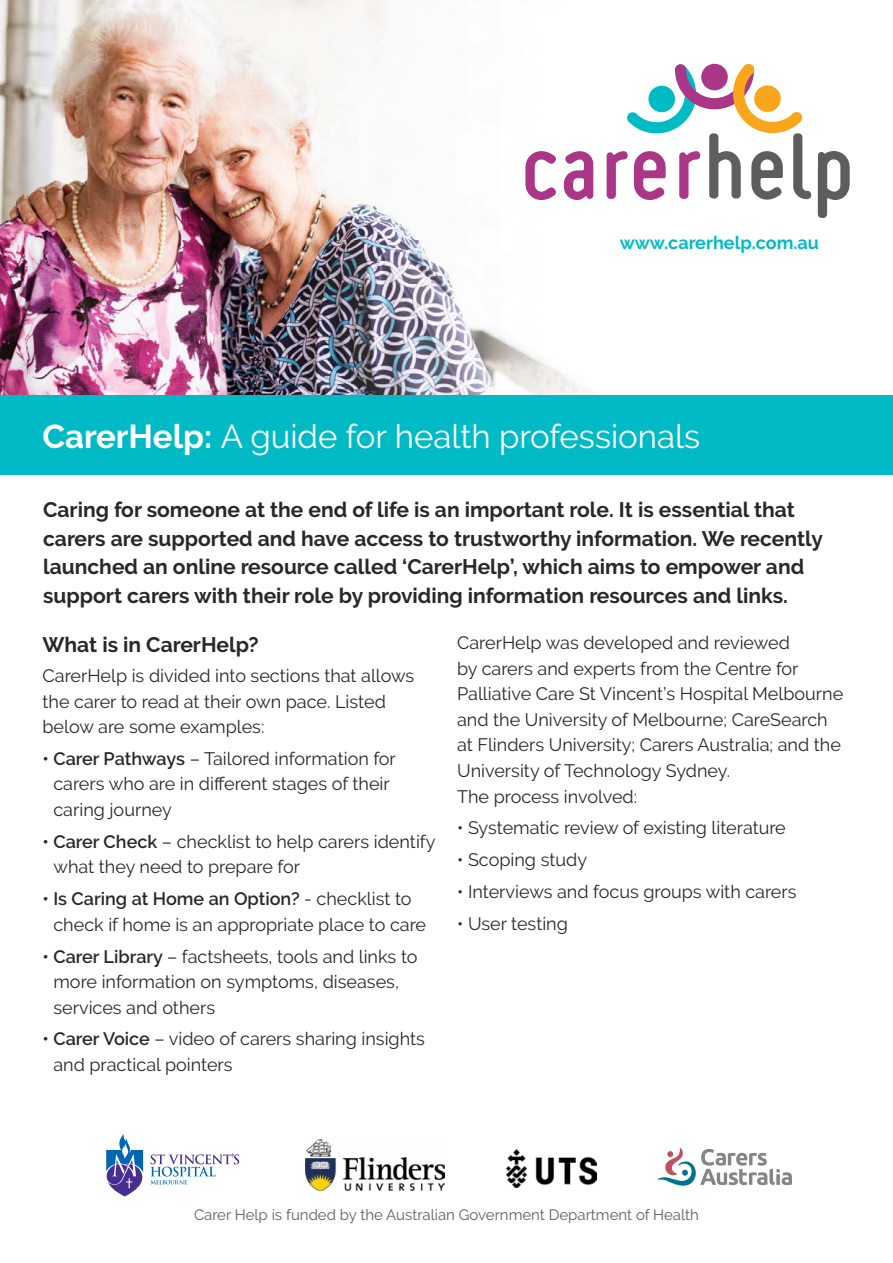
<style>
.page{position:relative;width:893px;height:1263px;background:#fff}
.page>*{position:absolute;margin:0;border:0;box-sizing:border-box;transform-origin:0 0}
.main_heading{font:33px "Raleway";color:#fff}
.t1{font:700 21px/28.5px "Raleway";color:#292829}
.P2{font:18px/25.5px "Raleway";color:#292829}
.small_website{font:700 18px "Raleway";color:#00bbc5}
.small_copy{font:15px "Raleway";color:#5e5f5f}
.s1{font-weight:700}
.s2{font-weight:600}
</style>
<div class="page">
<img style="left:0;top:0;width:893px;height:396px">
<img style="left:507px;top:1149px;width:89px;height:39px">
<svg style="left:658px;top:1148px;width:134px;height:38px"></svg>
<img style="left:305px;top:1139px;width:139px;height:51px">
<svg style="left:106px;top:1134px;width:133px;height:62px"></svg>
<div style="left:0;top:396px;width:893px;height:79px;background:#00bbc5"></div>
<svg style="left:564px;top:151px;width:29px;height:49px"></svg>
<svg style="left:818px;top:151px;width:32px;height:67px"></svg>
<svg style="left:525px;top:151px;width:31px;height:49px"></svg>
<svg style="left:607px;top:63px;width:204px;height:137px"></svg>
<p class="small_website" style="left:620px;top:232px;width:201px">www.carerhelp.com.au</p>
<p class="main_heading" style="left:43px;top:417px;width:659px"><span class="s1">CarerHelp:</span> A guide for health professionals</p>
<p class="t1" style="left:43px;top:496px;width:781px">Caring for someone at the end of life is an important role. It is essential that carers are supported and have access to trustworthy information. We recently launched an online resource called ‘CarerHelp’, which aims to empower and support carers with their role by providing information resources and links.</p>
<h1 class="t1" style="left:43px;top:631px;width:218px">What is in CarerHelp?</h1>
<p class="P2" style="left:43px;top:663px;width:373px">CarerHelp is divided into sections that allows the carer to read at their own pace. Listed below are some examples:</p>
<p class="P2" style="left:53px;top:746px;width:344px;text-indent:-11px"><span class="s2">• Carer Pathways</span> – Tailored information for carers who are in different stages of their caring journey</p>
<p class="P2" style="left:53px;top:829px;width:384px;text-indent:-11px"><span class="s2">• Carer Check</span> – checklist to help carers identify what they need to prepare for</p>
<p class="P2" style="left:53px;top:886px;width:374px;text-indent:-11px"><span class="s2">• Is Caring at Home an Option?</span> - checklist to check if home is an appropriate place to care</p>
<p class="P2" style="left:53px;top:943px;width:366px;text-indent:-11px"><span class="s2">• Carer Library</span> – factsheets, tools and links to more information on symptoms, diseases, services and others</p>
<p class="P2" style="left:53px;top:1026px;width:373px;text-indent:-11px"><span class="s2">• Carer Voice</span> – video of carers sharing insights and practical pointers</p>
<p class="P2" style="left:457px;top:630px;width:388px">CarerHelp was developed and reviewed<br>by carers and experts from the Centre for Palliative Care St Vincent’s Hospital Melbourne and the University of Melbourne; CareSearch at Flinders University; Carers Australia; and the University of Technology Sydney.<br>The process involved:</p>
<p class="P2" style="left:457px;top:815px;width:330px">• Systematic review of existing literature</p>
<p class="P2" style="left:457px;top:847px;width:132px">• Scoping study</p>
<p class="P2" style="left:457px;top:879px;width:341px">• Interviews and focus groups with carers</p>
<p class="P2" style="left:457px;top:911px;width:112px">• User testing</p>
<p class="small_copy" style="left:194px;top:1206px;width:506px">Carer Help is funded by the Australian Government Department of Health</p>
</div>
